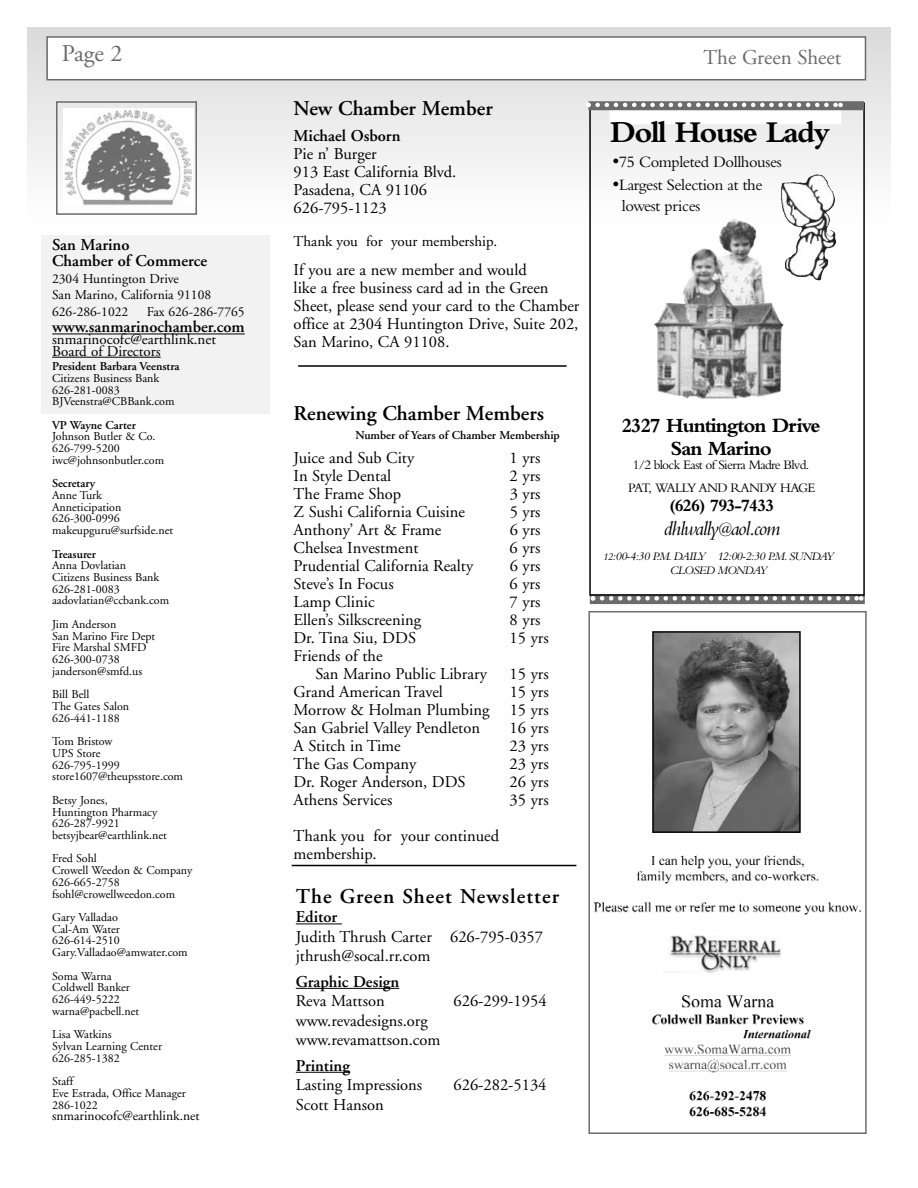
<style>
.page{position:relative;width:918px;height:1188px;background:#fff}
.page>*{position:absolute;margin:0;border:0;box-sizing:border-box;transform-origin:0 0}
.t1{font:700 31.5px "Bembo";letter-spacing:-.05em;color:#000}
.t2{font:24px "Adobe Garamond";color:#6b6b6b}
.t3{font:600 21px "Adobe Garamond";color:#000}
.t4{font:700 21px/22.5px "Bembo";letter-spacing:-.05em;color:#000;text-align:center}
.t5{font:600 21px "Adobe Garamond";letter-spacing:.05em;color:#000}
.t6{font:italic 21px "Bembo";letter-spacing:-.05em;color:#000}
.t7{font:21px "Adobe Garamond";color:#6b6b6b}
.t8{font:700 18px "Bembo";letter-spacing:-.05em;color:#000}
.t9{font:16.5px/18px "Adobe Garamond";color:#000}
.t10{font:600 16.5px/16.5px "Adobe Garamond";color:#000}
.t11{font:16.5px/21.5px "Bembo";letter-spacing:-.025em;color:#000}
.t12{font:15px/11.7px "Adobe Garamond";color:#000}
.t13{font:13.5px/16.5px "Adobe Garamond";color:#000}
.t14{font:13.5px "Bembo";letter-spacing:-.05em;color:#000}
.t15{font:12px/11.7px "Adobe Garamond";color:#000}
.t16{font:600 12px "Adobe Garamond";color:#000}
.t17{font:italic 12px/14.4px "Bembo";letter-spacing:-.05em;color:#000;text-align:center}
.s1{font-size:19.5px}
.s2{font-size:15px}
.s3{font-size:10.5px}
</style>
<div class="page">
<div style="left:27px;top:27px;width:864px;height:196px;background:linear-gradient(to bottom,#dbdbdb,#fcfcfc)"></div>
<div style="left:48px;top:38px;width:817px;height:41px;background:#fff"></div>
<div style="left:46px;top:36px;width:820px;height:44px;border:2px solid #6b6b6b"></div>
<img style="left:64px;top:108px;width:129px;height:98px">
<div style="left:56px;top:101px;width:141px;height:114px;border:2px solid #6b6b6b"></div>
<div style="left:590px;top:595px;width:275px;height:9px;background:#6b6b6b"></div>
<div style="left:42px;top:235px;width:228px;height:179px;background:#f2f2f2"></div>
<hr style="left:52px;top:334px;width:33px;height:1px;background:#000">
<hr style="left:85px;top:334px;width:51px;height:1px;background:#000">
<hr style="left:136px;top:334px;width:77px;height:1px;background:#000">
<hr style="left:213px;top:334px;width:32px;height:1px;background:#000">
<svg style="left:52px;top:357px;width:27px;height:1px"></svg>
<hr style="left:79px;top:357px;width:39px;height:1px;background:#000">
<hr style="left:127px;top:357px;width:34px;height:1px;background:#000">
<div style="left:610px;top:109px;width:231px;height:15px;background:#fff"></div>
<div style="left:589px;top:102px;width:276px;height:494px;border:2px solid #000"></div>
<img style="left:650px;top:219px;width:134px;height:180px">
<div style="left:588px;top:101px;width:276px;height:9px;background:#6b6b6b"></div>
<svg style="left:586px;top:103px;width:257px;height:4px"></svg>
<svg style="left:591px;top:596px;width:272px;height:5px"></svg>
<hr style="left:305px;top:924px;width:37px;height:1px;background:#000">
<svg style="left:296px;top:988px;width:12px;height:1px"></svg>
<hr style="left:308px;top:988px;width:58px;height:1px;background:#000">
<hr style="left:366px;top:988px;width:33px;height:1px;background:#000">
<svg style="left:296px;top:1072px;width:15px;height:1px"></svg>
<hr style="left:311px;top:1072px;width:39px;height:1px;background:#000">
<hr style="left:292px;top:865px;width:284px;height:1px;background:#000">
<hr style="left:298px;top:365px;width:269px;height:2px;background:#000">
<div style="left:588px;top:611px;width:279px;height:523px;border:2px solid #6b6b6b"></div>
<img style="left:593px;top:855px;width:268px;height:262px">
<img style="left:655px;top:634px;width:143px;height:196px">
<div style="left:652px;top:631px;width:149px;height:202px;border:2px solid #000"></div>
<h2 class="t2" style="left:62px;top:43px;width:62px">Page 2</h2>
<p class="t7" style="left:703px;top:49px;width:140px">The Green Sheet</p>
<p class="t10" style="left:52px;top:238px;width:156px">San Marino<br>Chamber of Commerce</p>
<p class="t13" style="left:52px;top:272px;width:161px">2304 Huntington Drive<br>San Marino, California 91108<br>626-286-1022</p>
<p class="t13" style="left:147px;top:305px;width:99px">Fax 626-286-7765</p>
<p class="t10" style="left:52px;top:320px;width:194px">www.sanmarinochamber.com</p>
<p class="t12" style="left:52px;top:335px;width:165px">snmarinocofc@earthlink.net<br>Board of Directors</p>
<p class="t16" style="left:52px;top:361px;width:129px">President Barbara Veenstra</p>
<p class="t15" style="left:52px;top:373px;width:124px">Citizens Business Bank<br>626-281-0083<br>BJVeenstra@CBBank.com</p>
<p class="t16" style="left:52px;top:420px;width:85px">VP Wayne Carter</p>
<p class="t15" style="left:52px;top:432px;width:114px">Johnson Butler &amp; Co.<br>626-799-5200 iwc@johnsonbutler.com</p>
<p class="t16" style="left:52px;top:479px;width:45px">Secretary</p>
<p class="t15" style="left:52px;top:490px;width:123px">Anne Turk<br>Anneticipation<br>626-300-0996 makeupguru@surfside.net</p>
<p class="t16" style="left:52px;top:549px;width:45px">Treasurer</p>
<p class="t15" style="left:52px;top:561px;width:119px">Anna Dovlatian<br>Citizens Business Bank<br>626-281-0083 aadovlatian@ccbank.com</p>
<p class="t15" style="left:52px;top:619px;width:105px">Jim Anderson<br>San Marino Fire Dept<br>Fire Marshal SMFD<br>626-300-0738 janderson@smfd.us</p>
<p class="t15" style="left:52px;top:690px;width:79px">Bill Bell<br>The Gates Salon<br>626-441-1188</p>
<p class="t15" style="left:52px;top:737px;width:132px">Tom Bristow<br>UPS Store<br>626-795-1999 store1607@theupsstore.com</p>
<p class="t15" style="left:52px;top:795px;width:116px">Betsy Jones,<br>Huntington Pharmacy<br>626-287-9921 betsyjbear@earthlink.net</p>
<p class="t15" style="left:52px;top:854px;width:142px">Fred Sohl<br>Crowell Weedon &amp; Company<br>626-665-2758 fsohl@crowellweedon.com</p>
<p class="t15" style="left:52px;top:913px;width:137px">Gary Valladao<br>Cal-Am Water<br>626-614-2510<br>Gary.Valladao@amwater.com</p>
<p class="t15" style="left:52px;top:971px;width:89px">Soma Warna<br>Coldwell Banker<br>626-449-5222 warna@pacbell.net</p>
<p class="t15" style="left:52px;top:1030px;width:111px">Lisa Watkins<br>Sylvan Learning Center<br>626-285-1382</p>
<p class="t15" style="left:52px;top:1077px;width:135px">Staff<br>Eve Estrada, Office Manager<br>286-1022</p>
<p class="t13" style="left:52px;top:1109px;width:149px">snmarinocofc@earthlink.net</p>
<p class="t3" style="left:294px;top:100px;width:201px">New Chamber Member</p>
<p class="t10" style="left:294px;top:129px;width:108px">Michael Osborn</p>
<p class="t9" style="left:294px;top:146px;width:164px">Pie n’ Burger<br>913 East California Blvd.<br>Pasadena, CA 91106<br>626-795-1123</p>
<p class="t12" style="left:294px;top:237px;width:205px">Thank you for your membership.</p>
<p class="t9" style="left:294px;top:262px;width:287px">If you are a new member and would<br>like a free business card ad in the Green Sheet, please send your card to the Chamber office at 2304 Huntington Drive, Suite 202, San Marino, CA 91108.</p>
<p class="t3" style="left:294px;top:405px;width:252px">Renewing Chamber Members</p>
<p class="t16" style="left:355px;top:431px;width:206px">Number of Years of Chamber Membership</p>
<p class="t9" style="left:294px;top:451px;width:122px">Juice and Sub City</p>
<p class="t9" style="left:510px;top:451px;width:32px">1 yrs</p>
<p class="t9" style="left:294px;top:469px;width:99px">In Style Dental</p>
<p class="t9" style="left:510px;top:469px;width:32px">2 yrs</p>
<p class="t9" style="left:294px;top:487px;width:109px">The Frame Shop</p>
<p class="t9" style="left:510px;top:487px;width:32px">3 yrs</p>
<p class="t9" style="left:294px;top:505px;width:173px">Z Sushi California Cuisine</p>
<p class="t9" style="left:510px;top:505px;width:32px">5 yrs</p>
<p class="t9" style="left:294px;top:523px;width:149px">Anthony’ Art &amp; Frame</p>
<p class="t9" style="left:510px;top:523px;width:32px">6 yrs</p>
<p class="t9" style="left:294px;top:541px;width:126px">Chelsea Investment</p>
<p class="t9" style="left:510px;top:541px;width:32px">6 yrs</p>
<p class="t9" style="left:294px;top:559px;width:181px">Prudential California Realty</p>
<p class="t9" style="left:510px;top:559px;width:32px">6 yrs</p>
<p class="t9" style="left:294px;top:577px;width:102px">Steve’s In Focus</p>
<p class="t9" style="left:510px;top:577px;width:32px">6 yrs</p>
<p class="t9" style="left:294px;top:595px;width:82px">Lamp Clinic</p>
<p class="t9" style="left:510px;top:595px;width:32px">7 yrs</p>
<p class="t9" style="left:294px;top:613px;width:129px">Ellen’s Silkscreening</p>
<p class="t9" style="left:510px;top:613px;width:32px">8 yrs</p>
<p class="t9" style="left:294px;top:631px;width:124px">Dr. Tina Siu, DDS</p>
<p class="t9" style="left:510px;top:631px;width:41px">15 yrs</p>
<p class="t9" style="left:315px;top:649px;width:173px;text-indent:-22px">Friends of the<br>San Marino Public Library</p>
<p class="t9" style="left:510px;top:667px;width:41px">15 yrs</p>
<p class="t9" style="left:294px;top:685px;width:151px">Grand American Travel</p>
<p class="t9" style="left:294px;top:685px;width:257px;text-align:justify;text-indent:216px">15 yrs Morrow &amp; Holman Plumbing 15 yrs San Gabriel Valley Pendleton</p>
<p class="t9" style="left:510px;top:721px;width:41px">16 yrs</p>
<p class="t9" style="left:294px;top:739px;width:109px">A Stitch in Time</p>
<p class="t9" style="left:510px;top:739px;width:41px">23 yrs</p>
<p class="t9" style="left:294px;top:757px;width:124px">The Gas Company</p>
<p class="t9" style="left:510px;top:757px;width:41px">23 yrs</p>
<p class="t9" style="left:294px;top:775px;width:173px">Dr. Roger Anderson, DDS</p>
<p class="t9" style="left:510px;top:775px;width:41px">26 yrs</p>
<p class="t9" style="left:294px;top:793px;width:100px">Athens Services</p>
<p class="t9" style="left:510px;top:793px;width:41px">35 yrs</p>
<p class="t9" style="left:294px;top:829px;width:207px">Thank you for your continued membership.</p>
<p class="t5" style="left:296px;top:888px;width:265px">The Green Sheet Newsletter</p>
<p class="t10" style="left:296px;top:910px;width:43px">Editor</p>
<p class="t9" style="left:296px;top:928px;width:249px;line-height:19.5px">Judith Thrush Carter 626-795-0357 jthrush@socal.rr.com</p>
<p class="t10" style="left:296px;top:975px;width:105px">Graphic Design</p>
<p class="t9" style="left:296px;top:993px;width:90px">Reva Mattson</p>
<p class="t9" style="left:454px;top:993px;width:95px">626-299-1954</p>
<p class="t9" style="left:296px;top:1012px;width:146px;line-height:19.5px">www.revadesigns.org www.revamattson.com</p>
<p class="t10" style="left:296px;top:1059px;width:56px">Printing</p>
<p class="t9" style="left:296px;top:1077px;width:128px">Lasting Impressions</p>
<p class="t9" style="left:454px;top:1077px;width:95px">626-282-5134</p>
<p class="t9" style="left:296px;top:1097px;width:89px">Scott Hanson</p>
<h1 class="t1" style="left:610px;top:121px;width:221px">Doll House Lady</h1>
<p class="t11" style="left:613px;top:152px;width:171px"><span class="s1">•</span>75 Completed Dollhouses</p>
<p class="t11" style="left:622px;top:176px;width:142px;text-indent:-9px"><span class="s1">•</span>Largest Selection at the lowest prices</p>
<p class="t4" style="left:622px;top:416px;width:200px">2327 Huntington Drive<br>San Marino</p>
<p class="t14" style="left:633px;top:460px;width:178px">1/2 block East of Sierra Madre Blvd.</p>
<p class="t14" style="left:628px;top:483px;width:189px">PAT, WALLY AND RANDY HAGE</p>
<p class="t8" style="left:669px;top:499px;width:107px">(626) 793-7433</p>
<p class="t6" style="left:664px;top:521px;width:118px">dhlwally<span class="s2">@</span>aol.com</p>
<p class="t17" style="left:603px;top:550px;width:232px"><span class="s3">12</span>:00-4:30 P.M. DAILY 12:00-2:30 P.M. SUNDAY<br>CLOSED MONDAY</p>
</div>
